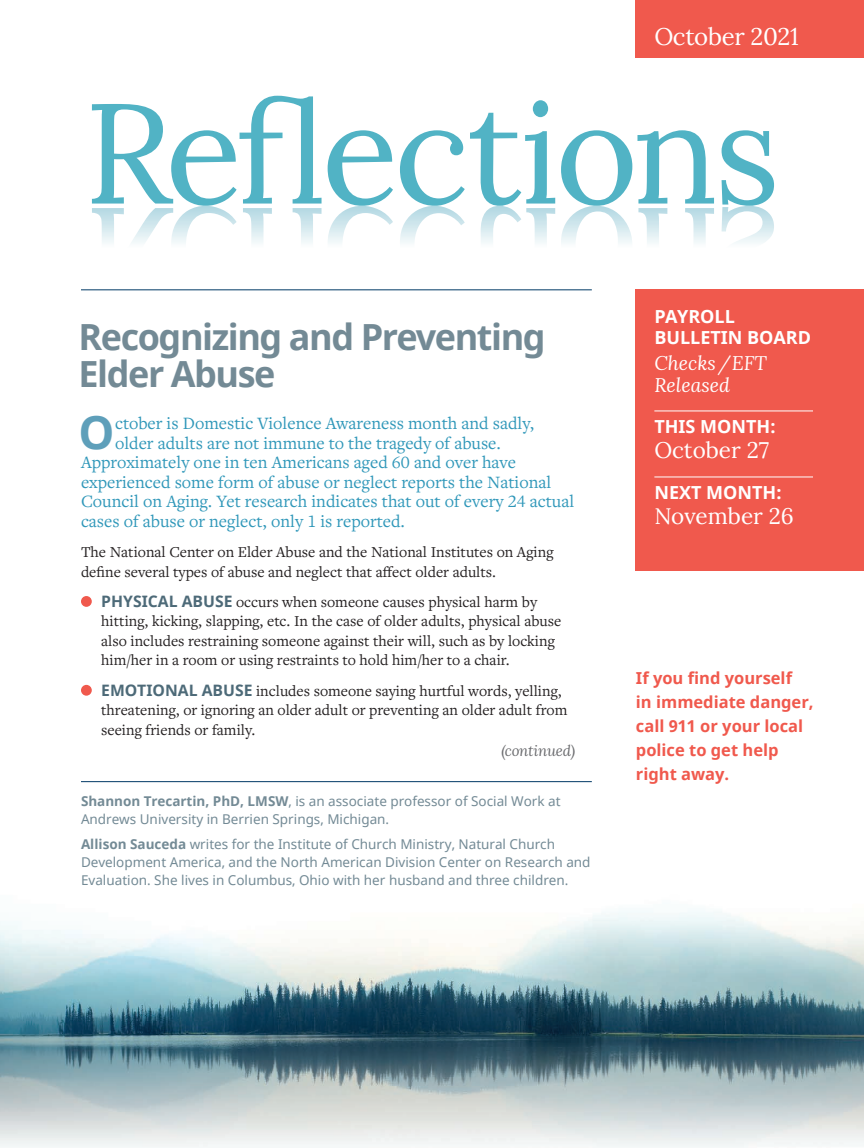
<style>
.page{position:relative;width:864px;height:1148px;background:#fff}
.page>*{position:absolute;margin:0;border:0;box-sizing:border-box;transform-origin:0 0}
.t1{font:141.75px "Lora";letter-spacing:-.03em;color:#51b3c5}
.Lead_In_Paragraph{font:700 45.3px "Noto Sans";color:#5e9fba}
.Article_Title{font:700 36px/37.5px "Noto Sans";letter-spacing:-.04em;color:#738a95}
.t2{font:24px "Lora";letter-spacing:-.015em;color:#fff}
.t3{font:22.5px "Lora";color:#fff}
.t4{font:italic 19.5px "Lora";color:#fff}
.Lead_In_Paragraph-2{font:18px "Freight Text Pro";color:#2f97b9}
.t5{font:700 18px "Noto Sans";color:#fff}
.Subhead_-_Red{font:700 16.5px/24px "Noto Sans";color:#f0594d}
.Body_Copy{font:15.75px/19.5px "Freight Text Pro";color:#231f20}
.Scripture{font:italic 15px "Lora";letter-spacing:-.015em;color:#6c6d70}
.Byline{font:13.5px/18px "Noto Sans";color:#738a95}
.s1{font-family:"Noto Sans";font-weight:700;color:#4d6a78}
.s2{font-weight:700}
</style>
<div class="page">
<img style="left:0;top:911px;width:864px;height:236px">
<svg style="left:328px;top:206px;width:446px;height:93px"></svg>
<div style="left:636px;top:289px;width:228px;height:282px;background:#f0594d"></div>
<div style="left:636px;top:0;width:228px;height:58px;background:#f0594d"></div>
<hr style="left:81px;top:289px;width:511px;height:1px;background:#003965">
<hr style="left:654px;top:410px;width:159px;height:1px;background:#fff">
<hr style="left:654px;top:476px;width:159px;height:1px;background:#fff">
<div style="left:81px;top:596px;width:11px;height:11px;background:#f0594d;border-radius:50%"></div>
<div style="left:81px;top:685px;width:11px;height:10px;background:#f0594d;border-radius:50%"></div>
<hr style="left:81px;top:781px;width:511px;height:1px;background:#003965">
<p class="t2" style="left:654px;top:19px;width:146px">October 2021</p>
<p class="t1" style="left:84px;top:46px;width:697px">Reflections</p>
<p class="Article_Title" style="left:79px;top:319px;width:469px">Recognizing and Preventing<br>Elder Abuse</p>
<p class="Lead_In_Paragraph" style="left:78px;top:400px;width:38px">O</p>
<p class="Lead_In_Paragraph-2" style="left:115px;top:411px;width:421px">ctober is Domestic Violence Awareness month and sadly,</p>
<p class="Lead_In_Paragraph-2" style="left:115px;top:431px;width:387px">older adults are not immune to the tragedy of abuse.</p>
<p class="Lead_In_Paragraph-2" style="left:81px;top:450px;width:436px">Approximately one in ten Americans aged 60 and over have</p>
<p class="Lead_In_Paragraph-2" style="left:81px;top:470px;width:472px">experienced some form of abuse or neglect reports the National</p>
<p class="Lead_In_Paragraph-2" style="left:81px;top:489px;width:495px">Council on Aging. Yet research indicates that out of every 24 actual</p>
<p class="Lead_In_Paragraph-2" style="left:81px;top:509px;width:326px">cases of abuse or neglect, only 1 is reported.</p>
<p class="Body_Copy" style="left:81px;top:541px;width:474px">The National Center on Elder Abuse and the National Institutes on Aging define several types of abuse and neglect that affect older adults.</p>
<p class="Body_Copy" style="left:101px;top:591px;width:462px"><span class="s1">PHYSICAL ABUSE</span> occurs when someone causes physical harm by hitting, kicking, slapping, etc. In the case of older adults, physical abuse also includes restraining someone against their will, such as by locking him/her in a room or using restraints to hold him/her to a chair.</p>
<p class="Body_Copy" style="left:101px;top:680px;width:468px"><span class="s1">EMOTIONAL ABUSE</span> includes someone saying hurtful words, yelling, threatening, or ignoring an older adult or preventing an older adult from seeing friends or family.</p>
<p class="Scripture" style="left:502px;top:740px;width:75px">(continued)</p>
<p class="Byline" style="left:81px;top:792px;width:481px"><span class="s2">Shannon Trecartin, PhD, LMSW</span>, is an associate professor of Social Work at<br>Andrews University in Berrien Springs, Michigan.</p>
<p class="Byline" style="left:81px;top:835px;width:511px"><span class="s2">Allison Sauceda</span> writes for the Institute of Church Ministry, Natural Church<br>Development America, and the North American Division Center on Research and<br>Evaluation. She lives in Columbus, Ohio with her husband and three children.</p>
<p class="t5" style="left:654px;top:304px;width:82px">PAYROLL</p>
<p class="t5" style="left:654px;top:325px;width:158px">BULLETIN BOARD</p>
<p class="t4" style="left:654px;top:350px;width:114px">Checks/EFT</p>
<p class="t4" style="left:654px;top:372px;width:77px">Released</p>
<p class="t5" style="left:654px;top:414px;width:123px">THIS MONTH:</p>
<p class="t3" style="left:654px;top:433px;width:116px">October 27</p>
<p class="t5" style="left:654px;top:480px;width:129px">NEXT MONTH:</p>
<p class="t3" style="left:654px;top:499px;width:141px">November 26</p>
<p class="Subhead_-_Red" style="left:636px;top:666px;width:179px">If you find yourself<br>in immediate danger, call 911 or your local police to get help right away.</p>
</div>
